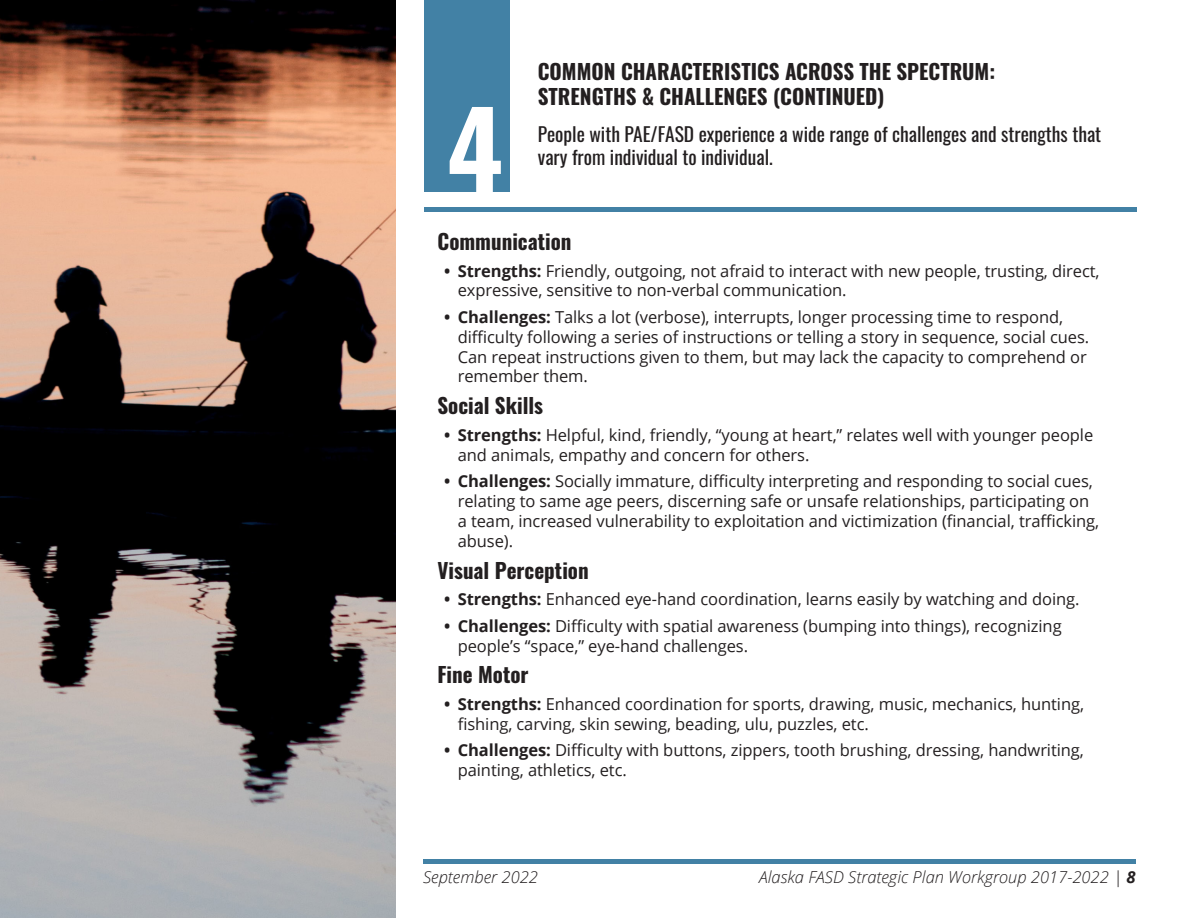
<style>
.page{position:relative;width:1188px;height:918px;background:#fff}
.page>*{position:absolute;margin:0;border:0;box-sizing:border-box;transform-origin:0 0}
.t1{font:700 106.65px "Oswald";color:#fff}
.Header_1{font:700 21px/25.2px "Oswald";color:#231f20}
.Subtitle{font:19.5px/23.4px "Oswald";color:#231f20}
.t2{font:16.5px/19.8px "Open Sans";letter-spacing:-.005em;color:#231f20}
.t3{font:italic 300 16.5px "Open Sans";color:#231f20}
.s1{font-weight:700}
</style>
<div class="page">
<div style="left:423px;top:859px;width:713px;height:5px;background:#4281a5"></div>
<div style="left:424px;top:0;width:85px;height:192px;background:#4281a5"></div>
<div style="left:424px;top:207px;width:713px;height:5px;background:#4281a5"></div>
<img style="left:0;top:0;width:395px;height:918px">
<h1 class="t1" style="left:447px;top:94px;width:57px">4</h1>
<h1 class="Header_1" style="left:538px;top:60px;width:459px">COMMON CHARACTERISTICS ACROSS THE SPECTRUM:<br>STRENGTHS &amp; CHALLENGES (CONTINUED)</h1>
<p class="Subtitle" style="left:538px;top:120px;width:565px">People with PAE/FASD experience a wide range of challenges and strengths that vary from individual to individual.</p>
<p class="Header_1" style="left:438px;top:230px;width:135px">Communication</p>
<p class="t2" style="left:458px;top:260px;width:643px;text-indent:-14px"><span class="s1">• Strengths:</span> Friendly, outgoing, not afraid to interact with new people, trusting, direct, expressive, sensitive to non-verbal communication.</p>
<p class="t2" style="left:458px;top:307px;width:633px;text-indent:-14px"><span class="s1">• Challenges:</span> Talks a lot (verbose), interrupts, longer processing time to respond, difficulty following a series of instructions or telling a story in sequence, social cues.<br>Can repeat instructions given to them, but may lack the capacity to comprehend or remember them.</p>
<p class="Header_1" style="left:438px;top:395px;width:107px">Social Skills</p>
<p class="t2" style="left:458px;top:425px;width:637px;text-indent:-14px"><span class="s1">• Strengths:</span> Helpful, kind, friendly, “young at heart,” relates well with younger people and animals, empathy and concern for others.</p>
<p class="t2" style="left:458px;top:471px;width:643px;text-indent:-14px"><span class="s1">• Challenges:</span> Socially immature, difficulty interpreting and responding to social cues, relating to same age peers, discerning safe or unsafe relationships, participating on a team, increased vulnerability to exploitation and victimization (financial, trafficking, abuse).</p>
<p class="Header_1" style="left:438px;top:559px;width:153px">Visual Perception</p>
<p class="t2" style="left:444px;top:589px;width:637px"><span class="s1">• Strengths:</span> Enhanced eye-hand coordination, learns easily by watching and doing.</p>
<p class="t2" style="left:458px;top:615px;width:605px;text-indent:-14px"><span class="s1">• Challenges:</span> Difficulty with spatial awareness (bumping into things), recognizing people’s “space,” eye-hand challenges.</p>
<p class="Header_1" style="left:438px;top:664px;width:93px">Fine Motor</p>
<p class="t2" style="left:458px;top:694px;width:628px;text-indent:-14px"><span class="s1">• Strengths:</span> Enhanced coordination for sports, drawing, music, mechanics, hunting, fishing, carving, skin sewing, beading, ulu, puzzles, etc.</p>
<p class="t2" style="left:458px;top:740px;width:628px;text-indent:-14px"><span class="s1">• Challenges:</span> Difficulty with buttons, zippers, tooth brushing, dressing, handwriting, painting, athletics, etc.</p>
<p class="t3" style="left:423px;top:865px;width:116px">September 2022</p>
<p class="t3" style="left:759px;top:865px;width:378px">Alaska FASD Strategic Plan Workgroup 2017-2022 | <span class="s1">8</span></p>
</div>
